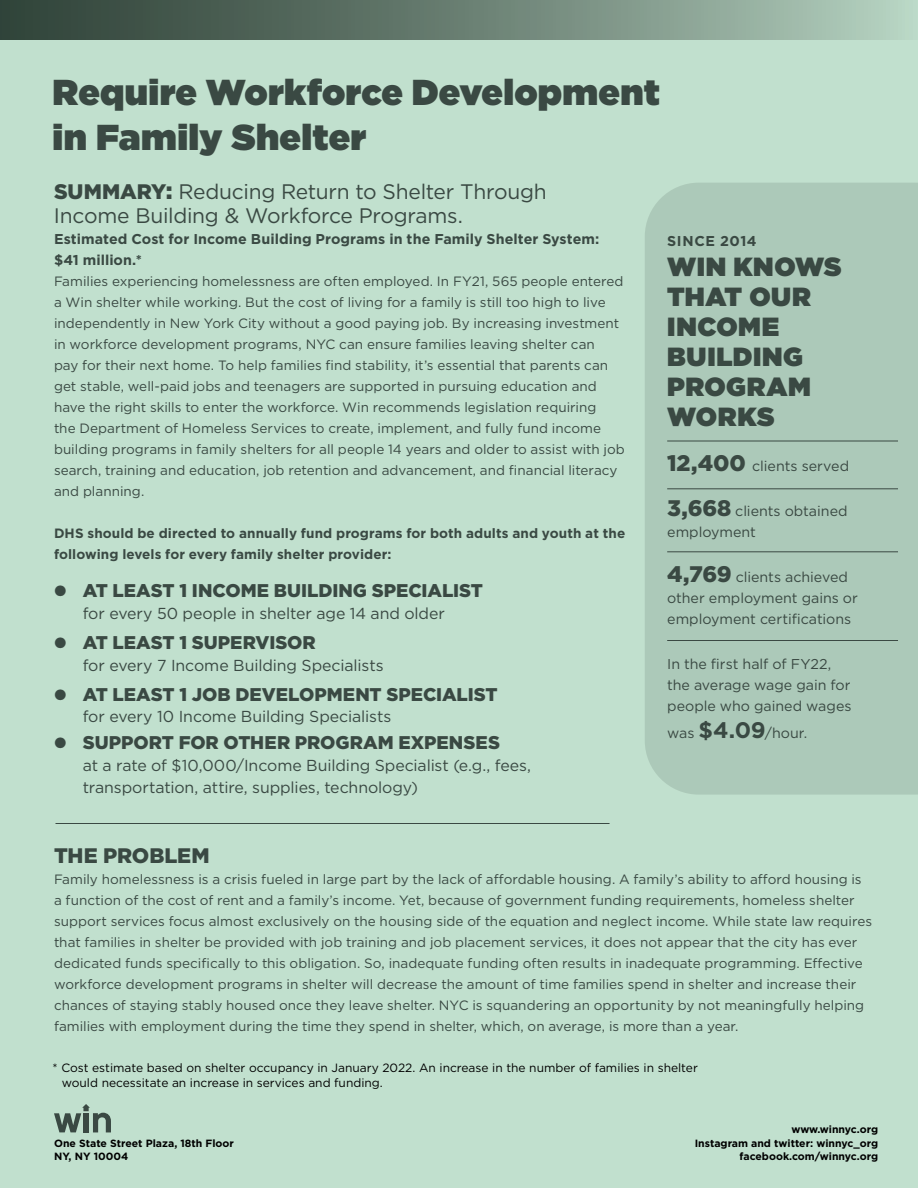
<style>
.page{position:relative;width:918px;height:1188px;background:#c1e0ce}
.page>*{position:absolute;margin:0;border:0;box-sizing:border-box;transform-origin:0 0}
.t1{font:900 36px/45px "Gotham";letter-spacing:.005em;color:#3a4943}
.t2{font:900 26.25px/30px "Gotham";letter-spacing:.02em;color:#3a4943}
.t3{font:21px/24px "Gotham";letter-spacing:-.015em;color:#3a4943}
.t4{font:900 21px "Gotham";letter-spacing:-.005em;color:#3a4943}
.t5{font:900 18.45px "Gotham";letter-spacing:-.005em;color:#3a4943}
.t6{font:15.9px/21.8px "Gotham";letter-spacing:-.005em;color:#3a4943}
.t7{font:14.25px/21px "Gotham";color:#3a4943}
.t8{font:700 14.25px/21px "Gotham";letter-spacing:.005em;color:#3a4943}
.t9{font:700 14.25px "Gotham";letter-spacing:.04em;color:#3a4943}
.t10{font:13.5px/21px "Gotham";color:#3a4943}
.t11{font:700 13.5px/21px "Gotham";letter-spacing:.005em;color:#3a4943}
.t12{font:12px/15px "Gotham";color:#000}
.t13{font:700 10.5px/13.5px "Gotham";color:#000}
.s1{font-weight:900}
.s2{font-weight:900;font-size:23.25px}
.s3{font-size:31.8px}
.s4{font-weight:900;font-size:22.5px}
.s5{font-weight:700;font-size:22.5px}
</style>
<div class="page">
<svg style="left:54px;top:1104px;width:57px;height:28px"></svg>
<div style="left:645px;top:183px;width:273px;height:612px;background:#acc9b9"></div>
<hr style="left:56px;top:823px;width:554px;height:1px;background:#3a4943">
<hr style="left:667px;top:441px;width:231px;height:1px;background:#3a4943">
<hr style="left:667px;top:489px;width:231px;height:1px;background:#3a4943">
<hr style="left:667px;top:552px;width:231px;height:1px;background:#3a4943">
<hr style="left:667px;top:640px;width:231px;height:1px;background:#3a4943">
<div style="left:0;top:0;width:918px;height:40px;background:linear-gradient(to right,#283a31,#b1ccbc)"></div>
<h1 class="t1" style="left:53px;top:70px;width:609px">Require Workforce Development in Family Shelter</h1>
<h3 class="t3" style="left:54px;top:179px;width:494px"><span class="s1">SUMMARY</span><span class="s2">:</span> Reducing Return to Shelter Through<br>Income Building &amp; Workforce Programs.</h3>
<p class="t8" style="left:54px;top:228px;width:547px">Estimated Cost for Income Building Programs in the Family Shelter System: $41 million.*</p>
<p class="t10" style="left:54px;top:270px;width:572px">Families experiencing homelessness are often employed. In FY21, 565 people entered a Win shelter while working. But the cost of living for a family is still too high to live independently in New York City without a good paying job. By increasing investment in workforce development programs, NYC can ensure families leaving shelter can<br>pay for their next home. To help families find stability, it’s essential that parents can get stable, well-paid jobs and teenagers are supported in pursuing education and have the right skills to enter the workforce. Win recommends legislation requiring<br>the Department of Homeless Services to create, implement, and fully fund income building programs in family shelters for all people 14 years and older to assist with job search, training and education, job retention and advancement, and financial literacy and planning.</p>
<p class="t11" style="left:54px;top:522px;width:573px">DHS should be directed to annually fund programs for both adults and youth at the following levels for every family shelter provider:</p>
<h3 class="t5" style="left:53px;top:578px;width:432px"><span class="s3">•</span> AT LEAST 1 INCOME BUILDING SPECIALIST</h3>
<p class="t6" style="left:83px;top:602px;width:364px">for every 50 people in shelter age 14 and older</p>
<h3 class="t5" style="left:53px;top:630px;width:265px"><span class="s3">•</span> AT LEAST 1 SUPERVISOR</h3>
<p class="t6" style="left:83px;top:654px;width:303px">for every 7 Income Building Specialists</p>
<h3 class="t5" style="left:53px;top:681px;width:447px"><span class="s3">•</span> AT LEAST 1 JOB DEVELOPMENT SPECIALIST</h3>
<p class="t6" style="left:83px;top:706px;width:310px">for every 10 Income Building Specialists</p>
<h3 class="t5" style="left:53px;top:730px;width:449px"><span class="s3">•</span> SUPPORT FOR OTHER PROGRAM EXPENSES</h3>
<p class="t6" style="left:83px;top:754px;width:450px">at a rate of $10,000/Income Building Specialist (e.g., fees, transportation, attire, supplies, technology)</p>
<p class="t9" style="left:667px;top:231px;width:91px">SINCE 2014</p>
<h2 class="t2" style="left:667px;top:251px;width:176px">WIN KNOWS<br>THAT OUR<br>INCOME<br>BUILDING<br>PROGRAM<br>WORKS</h2>
<p class="t7" style="left:667px;top:455px;width:184px"><span class="s4">12,400</span> clients served</p>
<p class="t7" style="left:667px;top:500px;width:182px"><span class="s4">3,668</span> clients obtained employment</p>
<p class="t7" style="left:667px;top:566px;width:192px"><span class="s4">4,769</span> clients achieved other employment gains or employment certifications</p>
<p class="t7" style="left:667px;top:653px;width:186px">In the first half of FY22, the average wage gain for people who gained wages</p>
<p class="t7" style="left:667px;top:722px;width:141px">was <span class="s5">$4.09</span>/hour.</p>
<h3 class="t4" style="left:54px;top:841px;width:157px">THE PROBLEM</h3>
<p class="t10" style="left:54px;top:868px;width:820px">Family homelessness is a crisis fueled in large part by the lack of affordable housing. A family’s ability to afford housing is a function of the cost of rent and a family’s income. Yet, because of government funding requirements, homeless shelter support services focus almost exclusively on the housing side of the equation and neglect income. While state law requires that families in shelter be provided with job training and job placement services, it does not appear that the city has ever dedicated funds specifically to this obligation. So, inadequate funding often results in inadequate programming. Effective workforce development programs in shelter will decrease the amount of time families spend in shelter and increase their chances of staying stably housed once they leave shelter. NYC is squandering an opportunity by not meaningfully helping families with employment during the time they spend in shelter, which, on average, is more than a year.</p>
<p class="t12" style="left:62px;top:1060px;width:638px;text-indent:-9px">* Cost estimate based on shelter occupancy in January 2022. An increase in the number of families in shelter would necessitate an increase in services and funding.</p>
<p class="t13" style="left:54px;top:1136px;width:181px">One State Street Plaza, 18th Floor<br>NY, NY 10004</p>
<p class="t13" style="left:695px;top:1123px;width:185px;text-align:right">www.winnyc.org<br>Instagram and twitter: winnyc_org facebook.com/winnyc.org</p>
</div>
